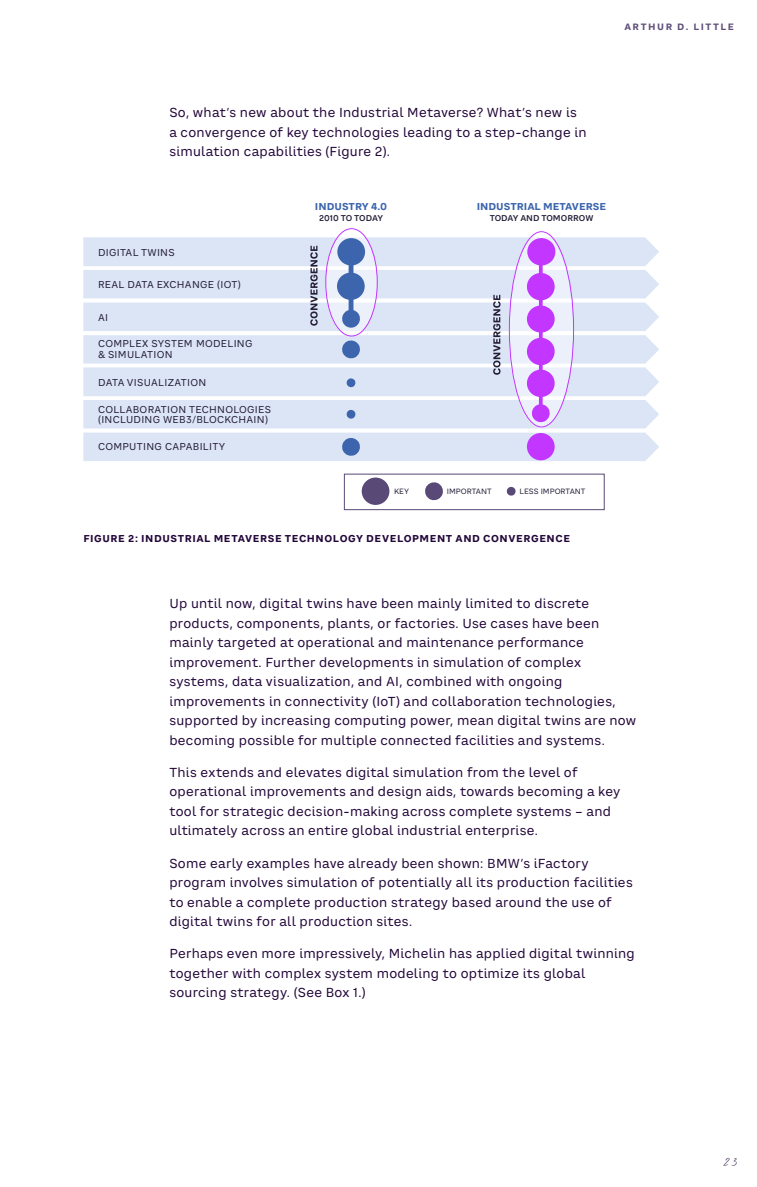
<style>
.page{position:relative;width:757px;height:1187px;background:#fff}
.page>*{position:absolute;margin:0;border:0;box-sizing:border-box;transform-origin:0 0}
.t1{font:13.5px "ADL Notes";color:#220639}
.t2{font:12.75px/19.5px "CA Saygon Text";letter-spacing:.02em;color:#220639}
.t3{font:9.75px/10.5px "CA Saygon Text";letter-spacing:.03em;color:#241e37}
.t4{font:700 9.75px "CA Saygon Text";letter-spacing:.06em;color:#220639}
.t5{font:700 9.75px "CA Saygon Text";color:#3c65ad}
.t6{font:700 9px "CA Saygon Text";letter-spacing:.17em;color:#604f7a}
.t7{font:600 8.25px "CA Saygon Text";color:#241e37}
.t8{font:7.5px "CA Saygon Text";color:#241e37}
</style>
<div class="page">
<div style="left:344px;top:474px;width:260px;height:36px;border:1px solid #594977"></div>
<svg style="left:425px;top:482px;width:18px;height:19px"></svg>
<svg style="left:506px;top:486px;width:10px;height:10px"></svg>
<div style="left:362px;top:477px;width:27px;height:28px;background:#594977;border-radius:50%"></div>
<svg style="left:83px;top:237px;width:576px;height:224px;background:#dddff4"></svg>
<p class="t6" style="left:624px;top:20px;width:111px">ARTHUR D. LITTLE</p>
<p class="t2" style="left:169px;top:103px;width:419px">So, what’s new about the Industrial Metaverse? What’s new is a convergence of key technologies leading to a step-change in simulation capabilities (Figure 2).</p>
<p class="t3" style="left:98px;top:247px;width:78px">DIGITAL TWINS</p>
<p class="t3" style="left:98px;top:279px;width:144px">REAL DATA EXCHANGE (IOT)</p>
<p class="t3" style="left:98px;top:312px;width:12px">AI</p>
<p class="t3" style="left:98px;top:338px;width:156px">COMPLEX SYSTEM MODELING &amp; SIMULATION</p>
<p class="t3" style="left:98px;top:377px;width:110px">DATA VISUALIZATION</p>
<p class="t3" style="left:98px;top:404px;width:174px">COLLABORATION TECHNOLOGIES (INCLUDING WEB3/BLOCKCHAIN)</p>
<p class="t3" style="left:98px;top:441px;width:129px">COMPUTING CAPABILITY</p>
<p class="t5" style="left:315px;top:199px;width:74px">INDUSTRY 4.0</p>
<p class="t7" style="left:319px;top:212px;width:65px">2010 TO TODAY</p>
<p class="t5" style="left:477px;top:199px;width:131px">INDUSTRIAL METAVERSE</p>
<p class="t7" style="left:490px;top:212px;width:105px">TODAY AND TOMORROW</p>
<p class="t8" style="left:394px;top:486px;width:17px">KEY</p>
<p class="t8" style="left:447px;top:486px;width:46px">IMPORTANT</p>
<p class="t8" style="left:519px;top:486px;width:68px">LESS IMPORTANT</p>
<p class="t4" style="left:83px;top:531px;width:488px">FIGURE 2: INDUSTRIAL METAVERSE TECHNOLOGY DEVELOPMENT AND CONVERGENCE</p>
<p class="t2" style="left:169px;top:593px;width:468px">Up until now, digital twins have been mainly limited to discrete products, components, plants, or factories. Use cases have been mainly targeted at operational and maintenance performance improvement. Further developments in simulation of complex systems, data visualization, and AI, combined with ongoing improvements in connectivity (IoT) and collaboration technologies, supported by increasing computing power, mean digital twins are now becoming possible for multiple connected facilities and systems.</p>
<p class="t2" style="left:169px;top:762px;width:452px">This extends and elevates digital simulation from the level of operational improvements and design aids, towards becoming a key tool for strategic decision-making across complete systems – and ultimately across an entire global industrial enterprise.</p>
<p class="t2" style="left:169px;top:853px;width:465px">Some early examples have already been shown: BMW’s iFactory program involves simulation of potentially all its production facilities to enable a complete production strategy based around the use of digital twins for all production sites.</p>
<p class="t2" style="left:169px;top:944px;width:467px">Perhaps even more impressively, Michelin has applied digital twinning together with complex system modeling to optimize its global sourcing strategy. (See Box 1.)</p>
<p class="t1" style="left:724px;top:1152px;width:15px">23</p>
</div>
